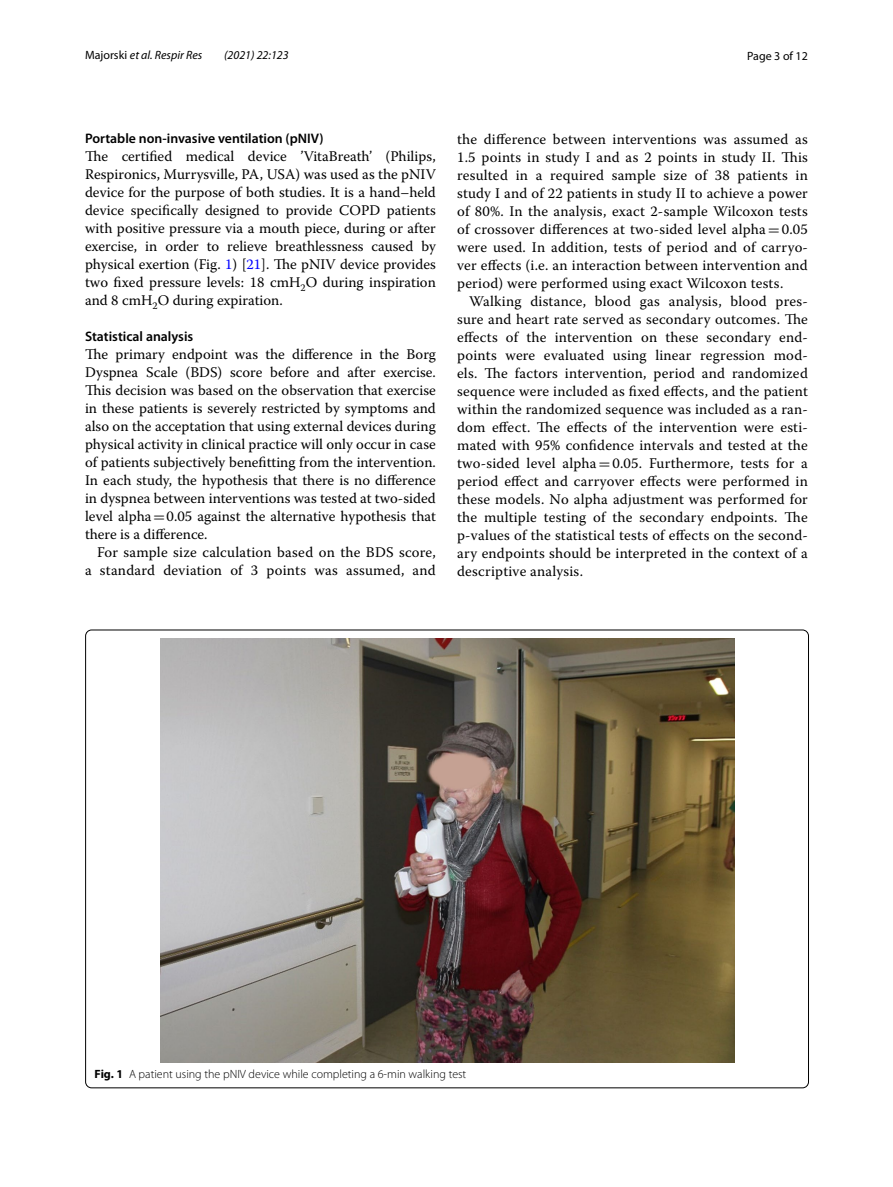
<style>
.page{position:relative;width:893px;height:1187px;background:#fff}
.page>*{position:absolute;margin:0;border:0;box-sizing:border-box;transform-origin:0 0}
.t1{font:14.7px/18px "Warnock Pro";letter-spacing:.015em;color:#000;text-align:justify}
.t2{font:600 13.8px "Myriad Pro";color:#000}
.t3{font:300 12px "Myriad Pro";color:#000}
.t4{font:italic 12px "Myriad Pro";color:#000}
.t5{font:12px "Myriad Pro";color:#000}
.s1{font-style:normal}
.s2{color:#00f}
.s3{font-family:"MTSY"}
.s4{font-weight:700}
</style>
<div class="page">
<img style="left:160px;top:639px;width:574px;height:423px">
<p class="t4" style="left:85px;top:48px;width:119px"><span class="s1">Majorski</span> et al. Respir Res</p>
<p class="t4" style="left:224px;top:48px;width:66px">(2021) 22:123</p>
<p class="t5" style="left:747px;top:48px;width:62px">Page 3 of 12</p>
<p class="t2" style="left:85px;top:130px;width:240px">Portable non‑invasive ventilation (pNIV)</p>
<p class="t1" style="left:85px;top:147px;width:352px">The certified medical device ’VitaBreath’ (Philips, Respironics, Murrysville, PA, USA) was used as the pNIV device for the purpose of both studies. It is a hand–held device specifically designed to provide COPD patients with positive pressure via a mouth piece, during or after exercise, in order to relieve breathlessness caused by physical exertion (Fig. <span class="s2">1</span>) [<span class="s2">21</span>]. The pNIV device provides two fixed pressure levels: 18 cmH<sub>2</sub>O during inspiration and 8 cmH<sub>2</sub>O during expiration.</p>
<p class="t2" style="left:85px;top:328px;width:110px">Statistical analysis</p>
<p class="t1" style="left:85px;top:345px;width:352px">The primary endpoint was the difference in the Borg Dyspnea Scale (BDS) score before and after exercise.<br>This decision was based on the observation that exercise in these patients is severely restricted by symptoms and also on the acceptation that using external devices during physical activity in clinical practice will only occur in case of patients subjectively benefitting from the intervention.<br>In each study, the hypothesis that there is no difference in dyspnea between interventions was tested at two-sided level alpha<span class="s3">=</span>0.05 against the alternative hypothesis that there is a difference.</p>
<p class="t1" style="left:85px;top:543px;width:352px;text-align:right">For sample size calculation based on the BDS score,<br>a standard deviation of 3 points was assumed, and</p>
<p class="t1" style="left:457px;top:130px;width:352px">the difference between interventions was assumed as 1.5 points in study I and as 2 points in study II. This resulted in a required sample size of 38 patients in study I and of 22 patients in study II to achieve a power of 80%. In the analysis, exact 2-sample Wilcoxon tests of crossover differences at two-sided level alpha<span class="s3">=</span>0.05 were used. In addition, tests of period and of carryo&shy;ver effects (i.e. an interaction between intervention and period) were performed using exact Wilcoxon tests.</p>
<p class="t1" style="left:457px;top:292px;width:352px;text-indent:12px">Walking distance, blood gas analysis, blood pres&shy;sure and heart rate served as secondary outcomes. The effects of the intervention on these secondary end&shy;points were evaluated using linear regression mod&shy;els. The factors intervention, period and randomized sequence were included as fixed effects, and the patient within the randomized sequence was included as a ran&shy;dom effect. The effects of the intervention were esti&shy;mated with 95% confidence intervals and tested at the two-sided level alpha<span class="s3">=</span>0.05. Furthermore, tests for a period effect and carryover effects were performed in these models. No alpha adjustment was performed for the multiple testing of the secondary endpoints. The p-values of the statistical tests of effects on the second&shy;ary endpoints should be interpreted in the context of a descriptive analysis.</p>
<p class="t3" style="left:95px;top:1067px;width:373px"><span class="s4">Fig. 1</span> A patient using the pNIV device while completing a 6-min walking test</p>
</div>
